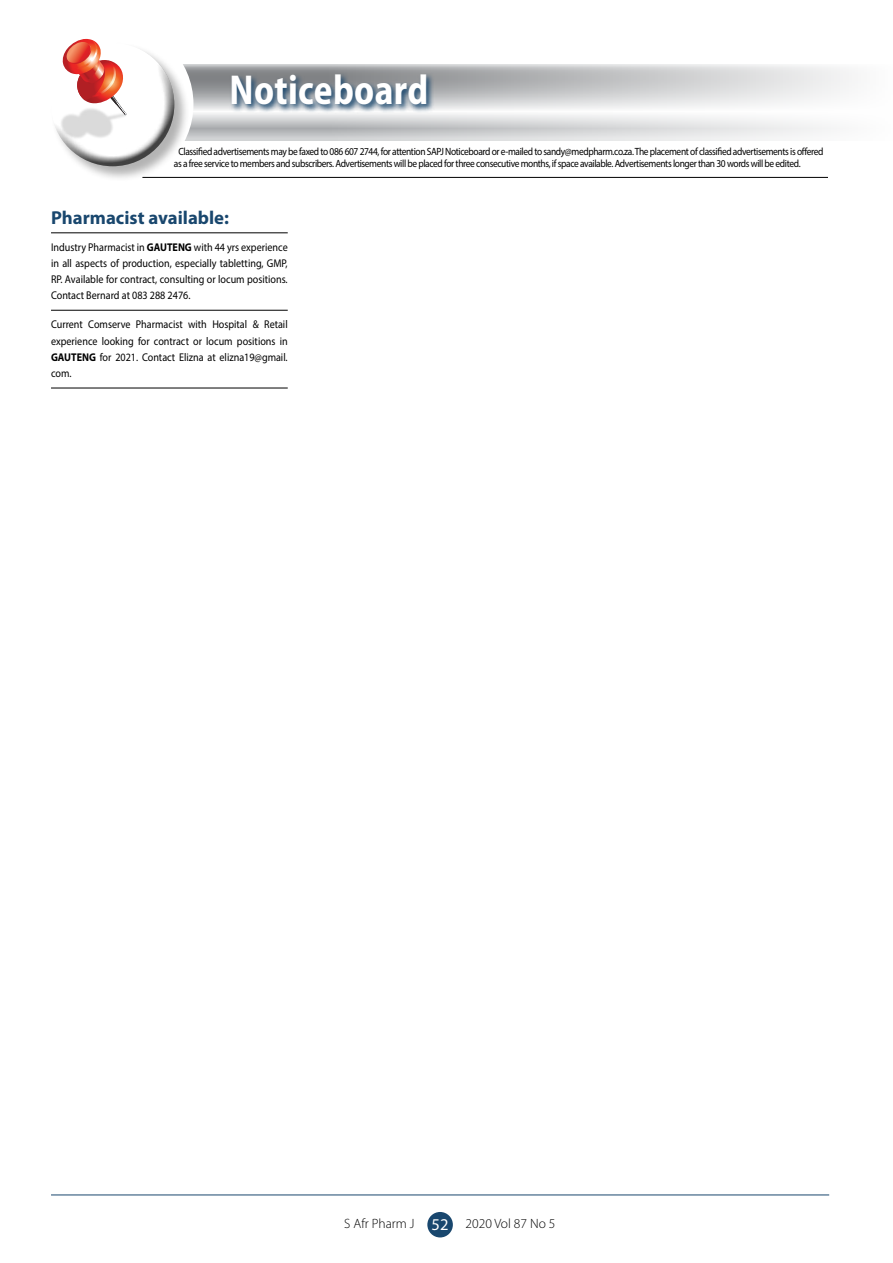
<style>
.page{position:relative;width:893px;height:1263px;background:#fff}
.page>*{position:absolute;margin:0;border:0;box-sizing:border-box;transform-origin:0 0}
.t1{font:700 semi-condensed 42px "Myriad Pro";letter-spacing:.01em;color:#fff;scale:.9 1}
.t2{font:700 18.75px "Myriad Pro";color:#19476e}
.t3{font:300 13.5px "Myriad Pro";color:#000}
.t4{font:11.25px/16.2px "Myriad Pro";color:#000;text-align:justify;scale:.9 1}
.t5{font:10.5px/12px "Myriad Pro";letter-spacing:-.04em;color:#000;scale:.9 1}
.s1{font-weight:700}
.s2{font-weight:400;font-size:16.5px;color:#fff}
</style>
<div class="page">
<hr style="left:51px;top:1194px;width:778px;height:1px;background:#19476e">
<svg style="left:190px;top:64px;width:662px;height:77px"></svg>
<div style="left:32px;top:23px;width:161px;height:162px;background:#fff;border-radius:50%"></div>
<div style="left:50px;top:42px;width:140px;height:140px;background:#000;opacity:.3"></div>
<div style="left:48px;top:40px;width:125px;height:100px;background:#fff"></div>
<div style="left:50px;top:62px;width:126px;height:106px;background:#000;opacity:.75"></div>
<svg style="left:229px;top:72px;width:206px;height:41px;background:#7d8d9a"></svg>
<div style="left:427px;top:1212px;width:26px;height:25px;background:#19476e;border-radius:50%"></div>
<img style="left:50px;top:82px;width:102px;height:81px">
<svg style="left:62px;top:39px;width:65px;height:76px"></svg>
<hr style="left:142px;top:177px;width:686px;height:1px;background:#000">
<hr style="left:51px;top:233px;width:237px;height:1px;background:#000">
<hr style="left:51px;top:310px;width:237px;height:1px;background:#000">
<hr style="left:51px;top:388px;width:237px;height:1px;background:#000">
<h1 class="t1" style="left:230px;top:63px;width:222px">Noticeboard</h1>
<p class="t5" style="left:174px;top:145px;width:723px;text-indent:4px">Classified advertisements may be faxed to 086 607 2744, for attention SAPJ Noticeboard or e-mailed to sandy@medpharm.co.za. The placement of classified advertisements is offered as a free service to members and subscribers. Advertisements will be placed for three consecutive months, if space available. Advertisements longer than 30 words will be edited.</p>
<h2 class="t2" style="left:51px;top:206px;width:180px">Pharmacist available:</h2>
<p class="t4" style="left:51px;top:239px;width:265px">Industry Pharmacist in <span class="s1">GAUTENG</span> with 44 yrs experience in all aspects of production, especially tabletting, GMP, RP. Available for contract, consulting or locum positions.<br>Contact Bernard at 083 288 2476.</p>
<p class="t4" style="left:51px;top:316px;width:265px">Current Comserve Pharmacist with Hospital &amp; Retail experience looking for contract or locum positions in <span class="s1">GAUTENG</span> for 2021. Contact Elizna at elizna19@gmail. com.</p>
<p class="t3" style="left:344px;top:1215px;width:213px">S Afr Pharm J <span class="s2">52</span> 2020 Vol 87 No 5</p>
</div>
